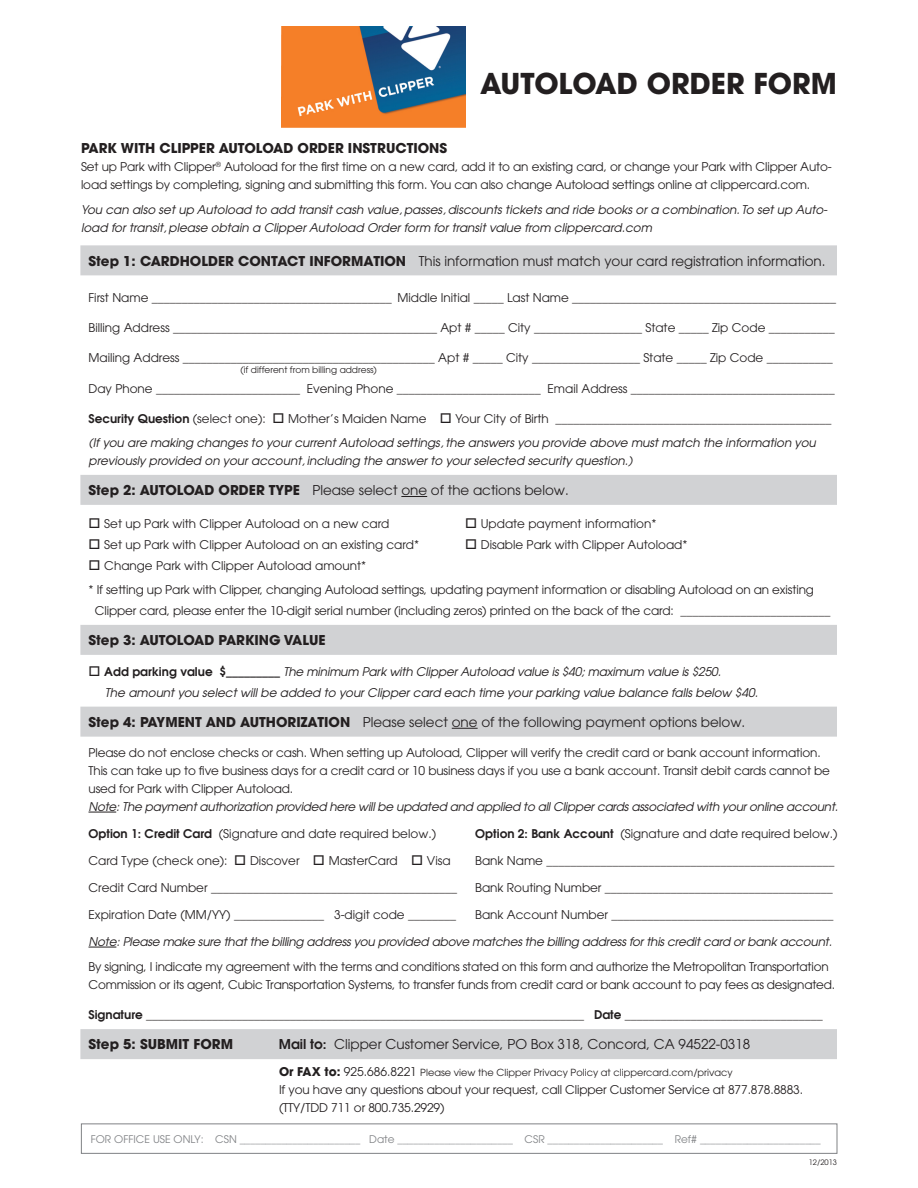
<style>
.page{position:relative;width:918px;height:1188px;background:#fff}
.page>*{position:absolute;margin:0;border:0;box-sizing:border-box;transform-origin:0 0}
.t1{font:700 28.5px "Avant Garde";color:#231f20}
.t2{font:13.5px "Avant Garde";color:#231f20}
.t3{font:700 13.5px "Avant Garde";color:#231f20}
.t4{font:12px/18px "Avant Garde";letter-spacing:-.01em;color:#231f20}
.t5{font:italic 12px/18px "Avant Garde";color:#231f20}
.t6{font:10.5px "Avant Garde";color:#808285}
.t7{font:9.75px "Avant Garde";color:#231f20}
.t8{font:9px "Avant Garde";color:#231f20}
.t9{font:7.5px "Avant Garde";color:#231f20}
.s1{font-weight:700}
.s2{font-weight:600;font-style:normal}
.s3{font-style:normal}
.s4{font-style:italic}
.s5{font-weight:600}
.s6{font-weight:700;font-size:12px}
.s7{font-size:12px}
</style>
<div class="page">
<div style="left:81px;top:1124px;width:756px;height:30px;border:1px solid #808285"></div>
<div style="left:80px;top:245px;width:757px;height:30px;background:#d1d2d4"></div>
<div style="left:80px;top:475px;width:757px;height:30px;background:#d1d2d4"></div>
<svg style="left:401px;top:496px;width:26px;height:1px"></svg>
<div style="left:80px;top:625px;width:757px;height:30px;background:#d1d2d4"></div>
<div style="left:80px;top:707px;width:757px;height:30px;background:#d1d2d4"></div>
<svg style="left:452px;top:728px;width:26px;height:1px"></svg>
<svg style="left:88px;top:812px;width:28px;height:1px"></svg>
<svg style="left:88px;top:947px;width:28px;height:1px"></svg>
<div style="left:80px;top:1029px;width:757px;height:30px;background:#d1d2d4"></div>
<img style="left:282px;top:27px;width:183px;height:101px">
<p class="t1" style="left:480px;top:65px;width:358px">AUTOLOAD ORDER FORM</p>
<p class="t3" style="left:81px;top:140px;width:368px">PARK WITH CLIPPER AUTOLOAD ORDER INSTRUCTIONS</p>
<p class="t4" style="left:81px;top:158px;width:752px">Set up Park with Clipper<sup>®</sup> Autoload for the first time on a new card, add it to an existing card, or change your Park with Clipper Auto&shy;load settings by completing, signing and submitting this form. You can also change Autoload settings online at clippercard.com.</p>
<p class="t5" style="left:81px;top:201px;width:748px">You can also set up Autoload to add transit cash value, passes, discounts tickets and ride books or a combination. To set up Auto&shy;load for transit, please obtain a Clipper Autoload Order form for transit value from clippercard.com</p>
<p class="t2" style="left:88px;top:253px;width:739px"><span class="s1">Step 1: CARDHOLDER CONTACT INFORMATION</span> This information must match your card registration information.</p>
<p class="t4" style="left:88px;top:288px;width:749px">First Name ________________________________________ Middle Initial _____ Last Name ____________________________________________</p>
<p class="t4" style="left:88px;top:318px;width:748px">Billing Address ____________________________________________ Apt # _____ City __________________ State _____ Zip Code ___________</p>
<p class="t4" style="left:88px;top:348px;width:746px">Mailing Address __________________________________________ Apt # _____ City __________________ State _____ Zip Code ___________</p>
<p class="t4" style="left:88px;top:380px;width:748px">Day Phone ________________________ Evening Phone ________________________ Email Address __________________________________</p>
<p class="t5" style="left:88px;top:407px;width:745px;line-height:24px"><span class="s2">Security Question</span> <span class="s3">(select one):</span> □ <span class="s3">Mother’s Maiden Name</span> □ <span class="s3">Your City of Birth ______________________________________________ </span>(If you are making changes to your current Autoload settings, the answers you provide above must match the information you</p>
<p class="t5" style="left:88px;top:452px;width:546px">previously provided on your account, including the answer to your selected security question.)</p>
<p class="t2" style="left:88px;top:482px;width:482px"><span class="s1">Step 2: AUTOLOAD ORDER TYPE</span> Please select one of the actions below.</p>
<p class="t4" style="left:88px;top:515px;width:303px">□ Set up Park with Clipper Autoload on a new card</p>
<p class="t4" style="left:465px;top:515px;width:193px">□ Update payment information*</p>
<p class="t4" style="left:88px;top:536px;width:332px">□ Set up Park with Clipper Autoload on an existing card*</p>
<p class="t4" style="left:465px;top:536px;width:224px">□ Disable Park with Clipper Autoload*</p>
<p class="t4" style="left:88px;top:557px;width:279px">□ Change Park with Clipper Autoload amount*</p>
<p class="t4" style="left:95px;top:579px;width:737px;line-height:21px;text-indent:-6px">* If setting up Park with Clipper, changing Autoload settings, updating payment information or disabling Autoload on an existing<br>Clipper card, please enter the 10-digit serial number (including zeros) printed on the back of the card: _________________________</p>
<p class="t3" style="left:88px;top:631px;width:239px">Step 3: AUTOLOAD PARKING VALUE</p>
<p class="t5" style="left:88px;top:662px;width:634px">□ <span class="s2">Add parking value $_________</span> The minimum Park with Clipper Autoload value is $40; maximum value is $250.</p>
<p class="t5" style="left:105px;top:683px;width:655px">The amount you select will be added to your Clipper card each time your parking value balance falls below $40.</p>
<p class="t2" style="left:88px;top:714px;width:658px"><span class="s1">Step 4: PAYMENT AND AUTHORIZATION</span> Please select one of the following payment options below.</p>
<p class="t4" style="left:88px;top:744px;width:751px">Please do not enclose checks or cash. When setting up Autoload, Clipper will verify the credit card or bank account information.<br>This can take up to five business days for a credit card or 10 business days if you use a bank account. Transit debit cards cannot be used for Park with Clipper Autoload.<br><span class="s4">Note: The payment authorization provided here will be updated and applied to all Clipper cards associated with your online account.</span></p>
<p class="t4" style="left:88px;top:825px;width:349px"><span class="s5">Option 1: Credit Card</span> (Signature and date required below.)</p>
<p class="t4" style="left:88px;top:852px;width:364px">Card Type (check one): □ Discover □ MasterCard □ Visa</p>
<p class="t4" style="left:88px;top:879px;width:370px">Credit Card Number _________________________________________</p>
<p class="t4" style="left:88px;top:906px;width:369px">Expiration Date (MM/YY) _______________ 3-digit code ________</p>
<p class="t5" style="left:88px;top:932px;width:745px">Note: Please make sure that the billing address you provided above matches the billing address for this credit card or bank account.</p>
<p class="t4" style="left:88px;top:957px;width:748px">By signing, I indicate my agreement with the terms and conditions stated on this form and authorize the Metropolitan Transportation<br>Commission or its agent, Cubic Transportation Systems, to transfer funds from credit card or bank account to pay fees as designated.</p>
<p class="t4" style="left:88px;top:1006px;width:736px"><span class="s5">Signature</span> _________________________________________________________________________ <span class="s5">Date</span> _________________________________</p>
<p class="t3" style="left:88px;top:1036px;width:146px">Step 5: SUBMIT FORM</p>
<p class="t2" style="left:279px;top:1037px;width:473px"><span class="s5">Mail to:</span> Clipper Customer Service, PO Box 318, Concord, CA 94522-0318</p>
<p class="t7" style="left:279px;top:1067px;width:455px"><span class="s6">Or FAX to:</span> <span class="s7">925.686.8221</span> Please view the Clipper Privacy Policy at clippercard.com/privacy</p>
<p class="t4" style="left:279px;top:1081px;width:526px">If you have any questions about your request, call Clipper Customer Service at 877.878.8883. (TTY/TDD 711 or 800.735.2929)</p>
<p class="t8" style="left:240px;top:364px;width:138px">(if different from billing address)</p>
<p class="t4" style="left:475px;top:824px;width:364px"><span class="s5">Option 2: Bank Account</span> (Signature and date required below.)</p>
<p class="t4" style="left:475px;top:851px;width:361px">Bank Name ________________________________________________</p>
<p class="t4" style="left:475px;top:878px;width:359px">Bank Routing Number ______________________________________</p>
<p class="t4" style="left:475px;top:905px;width:360px">Bank Account Number _____________________________________</p>
<p class="t6" style="left:91px;top:1133px;width:732px">FOR OFFICE USE ONLY: CSN _______________________ Date ______________________ CSR ______________________ Ref# _______________________</p>
<p class="t9" style="left:809px;top:1157px;width:30px">12/2013</p>
</div>
